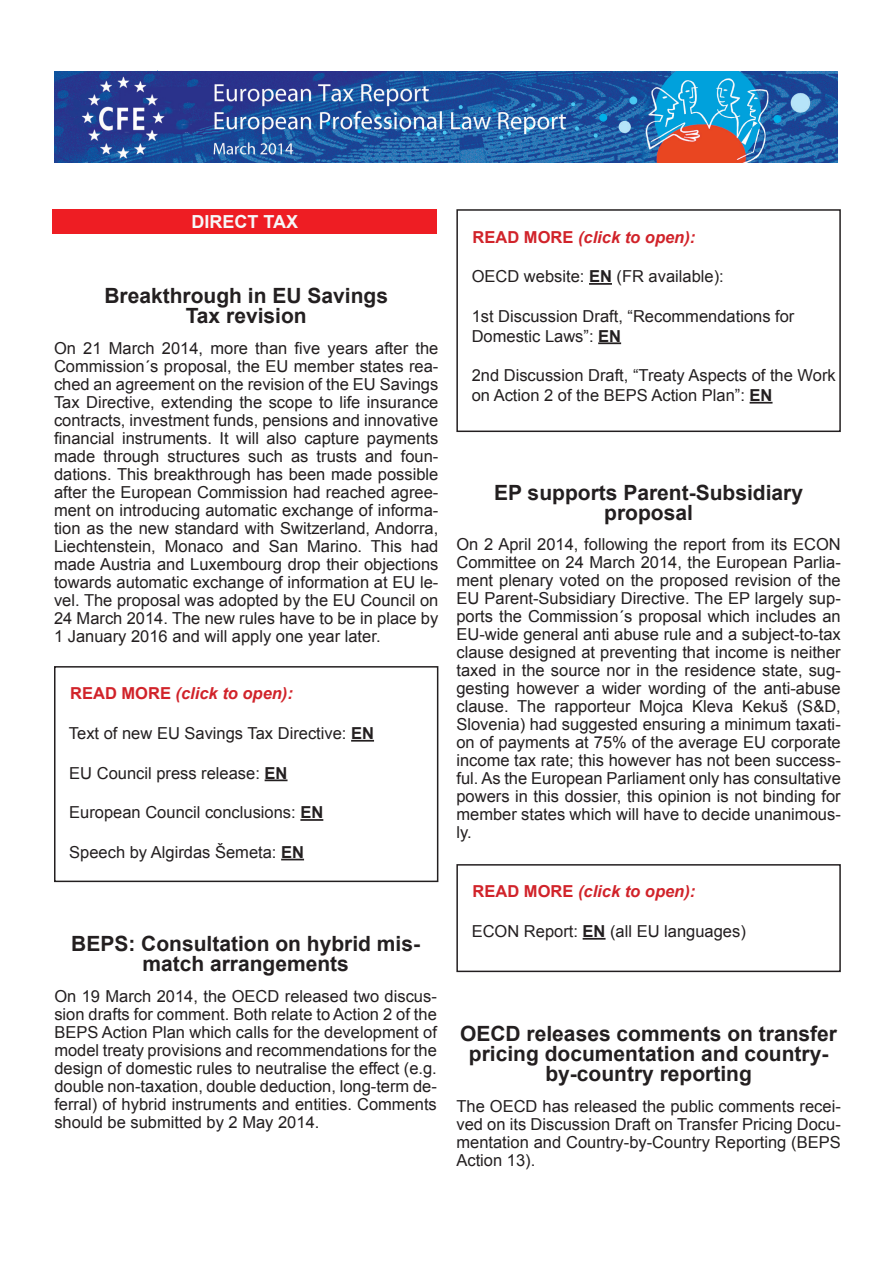
<style>
.page{position:relative;width:893px;height:1263px;background:#fff}
.page>*{position:absolute;margin:0;border:0;box-sizing:border-box;transform-origin:0 0}
.Title_2{font:700 21px/19.8px "Arial";color:#231f20;text-align:center}
.t1{font:700 18px "Arial";color:#f7f7f8}
.Text_1{font:16.5px/18px "Arial";color:#231f20;text-align:justify}
.Hyperlink{font:16.5px/19.8px "Arial";color:#231f20}
.t2{font:italic 700 16.5px "Arial";color:#d1232a}
.s1{font-style:normal}
.s2{font-weight:700}
</style>
<div class="page">
<div style="left:52px;top:209px;width:385px;height:25px;background:#ee1d23"></div>
<hr style="left:351px;top:740px;width:23px;height:2px;background:#231f20">
<hr style="left:265px;top:779px;width:23px;height:2px;background:#231f20">
<hr style="left:300px;top:819px;width:23px;height:2px;background:#231f20">
<svg style="left:281px;top:859px;width:23px;height:1px"></svg>
<div style="left:54px;top:666px;width:384px;height:216px;border:2px solid #231f20"></div>
<hr style="left:589px;top:283px;width:23px;height:2px;background:#231f20">
<hr style="left:598px;top:342px;width:23px;height:2px;background:#231f20">
<hr style="left:750px;top:402px;width:22px;height:2px;background:#231f20">
<div style="left:456px;top:209px;width:385px;height:223px;border:2px solid #231f20"></div>
<hr style="left:583px;top:938px;width:23px;height:2px;background:#231f20">
<div style="left:456px;top:864px;width:385px;height:108px;border:2px solid #231f20"></div>
<img style="left:54px;top:71px;width:783px;height:91px">
<p class="t1" style="left:191px;top:210px;width:108px">DIRECT TAX</p>
<p class="Title_2" style="left:104px;top:287px;width:285px">Breakthrough in EU Savings</p>
<p class="Title_2" style="left:186px;top:307px;width:123px">Tax revision</p>
<p class="Text_1" style="left:54px;top:339px;width:386px">On 21 March 2014, more than five years after the Commission´s proposal, the EU member states rea&shy;ched an agreement on the revision of the EU Savings Tax Directive, extending the scope to life insurance contracts, investment funds, pensions and innovative financial instruments. It will also capture payments made through structures such as trusts and foun&shy;dations. This breakthrough has been made possible after the European Commission had reached agree&shy;ment on introducing automatic exchange of informa&shy;tion as the new standard with Switzerland, Andorra, Liechtenstein, Monaco and San Marino. This had made Austria and Luxembourg drop their objections towards automatic exchange of information at EU le&shy;vel. The proposal was adopted by the EU Council on 24 March 2014. The new rules have to be in place by 1 January 2016 and will apply one year later.</p>
<p class="t2" style="left:70px;top:683px;width:224px"><span class="s1">READ MORE</span> (click to open):</p>
<p class="Hyperlink" style="left:69px;top:723px;width:307px">Text of new EU Savings Tax Directive: <span class="s2">EN</span></p>
<p class="Hyperlink" style="left:69px;top:763px;width:220px">EU Council press release: <span class="s2">EN</span></p>
<p class="Hyperlink" style="left:69px;top:803px;width:256px">European Council conclusions: <span class="s2">EN</span></p>
<p class="Hyperlink" style="left:69px;top:842px;width:236px">Speech by Algirdas Šemeta: <span class="s2">EN</span></p>
<p class="Title_2" style="left:71px;top:935px;width:350px">BEPS: Consultation on hybrid mis&shy;match arrangements</p>
<p class="Text_1" style="left:54px;top:987px;width:384px">On 19 March 2014, the OECD released two discus&shy;sion drafts for comment. Both relate to Action 2 of the BEPS Action Plan which calls for the development of model treaty provisions and recommendations for the design of domestic rules to neutralise the effect (e.g. double non-taxation, double deduction, long-term de&shy;ferral) of hybrid instruments and entities. Comments should be submitted by 2 May 2014.</p>
<p class="t2" style="left:473px;top:226px;width:224px"><span class="s1">READ MORE</span> (click to open):</p>
<p class="Hyperlink" style="left:472px;top:267px;width:254px">OECD website: <span class="s2">EN</span> (FR available):</p>
<p class="Hyperlink" style="left:472px;top:306px;width:324px">1st Discussion Draft, “Recommendations for<br>Domestic Laws”: <span class="s2">EN</span></p>
<p class="Hyperlink" style="left:472px;top:366px;width:366px">2nd Discussion Draft, “Treaty Aspects of the Work</p>
<p class="Hyperlink" style="left:472px;top:385px;width:302px">on Action 2 of the BEPS Action Plan”: <span class="s2">EN</span></p>
<p class="Title_2" style="left:494px;top:483px;width:310px">EP supports Parent-Subsidiary</p>
<p class="Title_2" style="left:604px;top:503px;width:90px">proposal</p>
<p class="Text_1" style="left:456px;top:536px;width:386px">On 2 April 2014, following the report from its ECON Committee on 24 March 2014, the European Parlia&shy;ment plenary voted on the proposed revision of the EU Parent-Subsidiary Directive. The EP largely sup&shy;ports the Commission´s proposal which includes an EU-wide general anti abuse rule and a subject-to-tax clause designed at preventing that income is neither taxed in the source nor in the residence state, sug&shy;gesting however a wider wording of the anti-abuse clause. The rapporteur Mojca Kleva Kekuš (S&amp;D, Slovenia) had suggested ensuring a minimum taxati&shy;on of payments at 75% of the average EU corporate income tax rate; this however has not been success&shy;ful. As the European Parliament only has consultative powers in this dossier, this opinion is not binding for member states which will have to decide unanimous&shy;ly.</p>
<p class="t2" style="left:473px;top:881px;width:224px"><span class="s1">READ MORE</span> (click to open):</p>
<p class="Hyperlink" style="left:472px;top:921px;width:276px">ECON Report: <span class="s2">EN</span> (all EU languages)</p>
<p class="Title_2" style="left:460px;top:1025px;width:378px">OECD releases comments on transfer pricing documentation and country&shy;by-country reporting</p>
<p class="Text_1" style="left:456px;top:1097px;width:386px">The OECD has released the public comments recei&shy;ved on its Discussion Draft on Transfer Pricing Docu&shy;mentation and Country-by-Country Reporting (BEPS Action 13).</p>
</div>
